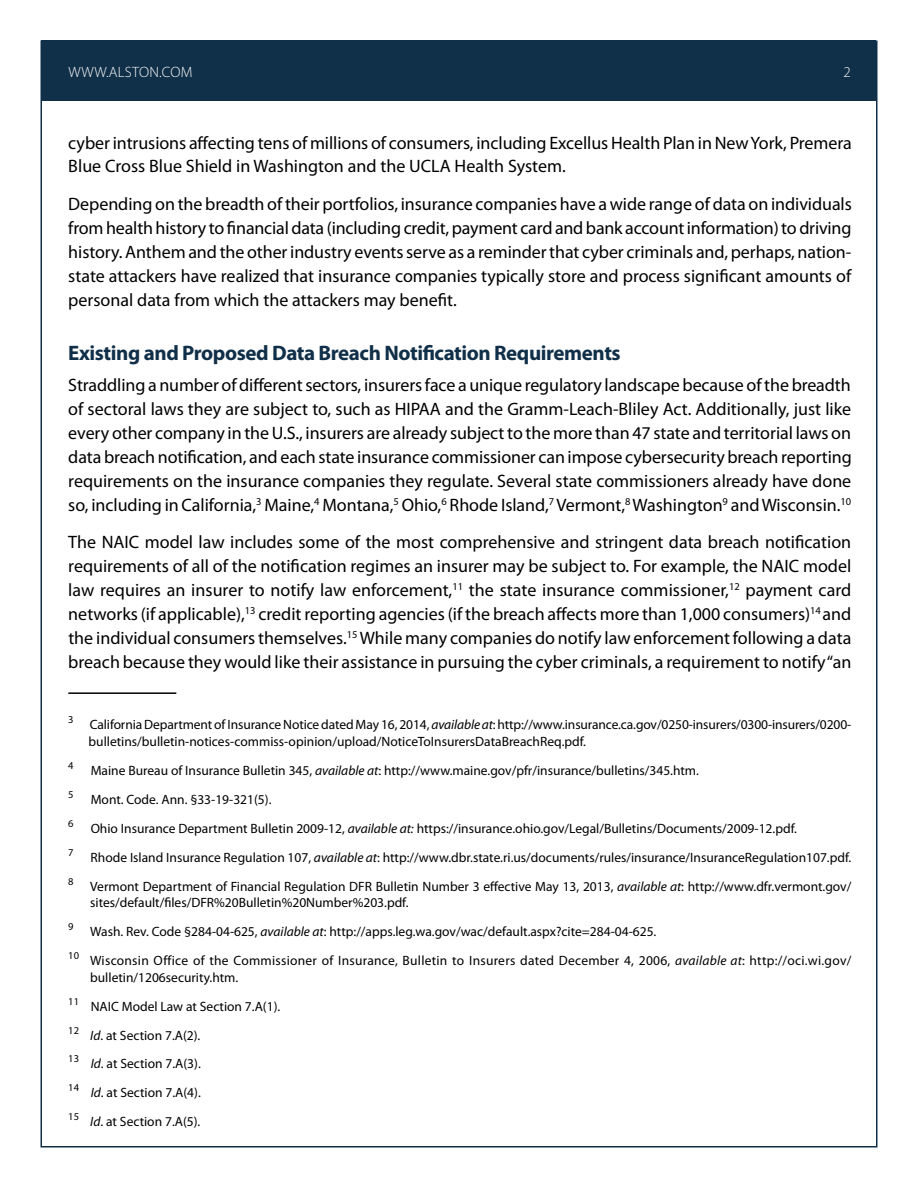
<style>
.page{position:relative;width:918px;height:1188px;background:#fff}
.page>*{position:absolute;margin:0;border:0;box-sizing:border-box;transform-origin:0 0}
.t1{font:700 21px "Myriad Pro";letter-spacing:-.02em;color:#102f48}
.t2{font:18px/24px "Myriad Pro";color:#000;text-align:justify}
.t3{font:300 15px "Myriad Pro";letter-spacing:.02em;color:#fff}
.t4{font:13.5px/29px "Myriad Pro";color:#000}
.t5{font:10.5px "Myriad Pro";color:#000}
.s1{font-style:italic}
</style>
<div class="page">
<div style="left:42px;top:40px;width:834px;height:61px;background:#102f48"></div>
<hr style="left:68px;top:692px;width:108px;height:2px;background:#000">
<p class="t3" style="left:68px;top:63px;width:126px">WWW.ALSTON.COM</p>
<p class="t3" style="left:843px;top:63px;width:9px">2</p>
<p class="t2" style="left:68px;top:130px;width:785px">cyber intrusions affecting tens of millions of consumers, including Excellus Health Plan in New York, Premera<br>Blue Cross Blue Shield in Washington and the UCLA Health System.</p>
<p class="t2" style="left:68px;top:192px;width:785px">Depending on the breadth of their portfolios, insurance companies have a wide range of data on individuals from health history to financial data (including credit, payment card and bank account information) to driving history. Anthem and the other industry events serve as a reminder that cyber criminals and, perhaps, nation&shy;state attackers have realized that insurance companies typically store and process significant amounts of personal data from which the attackers may benefit.</p>
<p class="t1" style="left:68px;top:339px;width:554px">Existing and Proposed Data Breach Notification Requirements</p>
<p class="t2" style="left:68px;top:372px;width:785px">Straddling a number of different sectors, insurers face a unique regulatory landscape because of the breadth of sectoral laws they are subject to, such as HIPAA and the Gramm-Leach-Bliley Act. Additionally, just like every other company in the U.S., insurers are already subject to the more than 47 state and territorial laws on data breach notification, and each state insurance commissioner can impose cybersecurity breach reporting requirements on the insurance companies they regulate. Several state commissioners already have done so, including in California,<sup>3</sup> Maine,<sup>4</sup> Montana,<sup>5</sup> Ohio,<sup>6</sup> Rhode Island,<sup>7</sup> Vermont,<sup>8</sup> Washington<sup>9</sup> and Wisconsin.<sup>10</sup></p>
<p class="t2" style="left:68px;top:530px;width:785px">The NAIC model law includes some of the most comprehensive and stringent data breach notification requirements of all of the notification regimes an insurer may be subject to. For example, the NAIC model law requires an insurer to notify law enforcement,<sup>11</sup> the state insurance commissioner,<sup>12</sup> payment card networks (if applicable),<sup>13</sup> credit reporting agencies (if the breach affects more than 1,000 consumers)<sup>14</sup> and the individual consumers themselves.<sup>15</sup> While many companies do notify law enforcement following a data breach because they would like their assistance in pursuing the cyber criminals, a requirement to notify “an</p>
<p class="t4" style="left:89px;top:716px;width:764px;line-height:16.5px;text-indent:-20px"><sup>3</sup> California Department of Insurance Notice dated May 16, 2014, <span class="s1">available at</span>: http://www.insurance.ca.gov/0250-insurers/0300-insurers/0200- bulletins/bulletin-notices-commiss-opinion/upload/NoticeToInsurersDataBreachReq.pdf.</p>
<p class="t5" style="left:68px;top:759px;width:7px">4</p>
<p class="t4" style="left:91px;top:755px;width:610px">Maine Bureau of Insurance Bulletin 345, <span class="s1">available at</span>: http://www.maine.gov/pfr/insurance/bulletins/345.htm.</p>
<p class="t5" style="left:68px;top:788px;width:7px">5</p>
<p class="t4" style="left:91px;top:784px;width:182px">Mont. Code. Ann. §33-19-321(5).</p>
<p class="t5" style="left:68px;top:817px;width:7px">6</p>
<p class="t4" style="left:91px;top:813px;width:708px">Ohio Insurance Department Bulletin 2009-12, <span class="s1">available at:</span> https://insurance.ohio.gov/Legal/Bulletins/Documents/2009-12.pdf.</p>
<p class="t5" style="left:68px;top:846px;width:7px">7</p>
<p class="t4" style="left:68px;top:842px;width:785px;text-align:right">Rhode Island Insurance Regulation 107, <span class="s1">available at</span>: http://www.dbr.state.ri.us/documents/rules/insurance/InsuranceRegulation107.pdf.<br><sup>8</sup> Vermont Department of Financial Regulation DFR Bulletin Number 3 effective May 13, 2013, <span class="s1">available at</span>: http://www.dfr.vermont.gov/</p>
<p class="t4" style="left:68px;top:888px;width:785px;text-indent:22px">sites/default/files/DFR%20Bulletin%20Number%203.pdf.<br><sup>9</sup> Wash. Rev. Code §284-04-625, <span class="s1">available at</span>: http://apps.leg.wa.gov/wac/default.aspx?cite=284-04-625.<br><sup>10</sup> Wisconsin Office of the Commissioner of Insurance, Bulletin to Insurers dated December 4, 2006, <span class="s1">available at</span>: http://oci.wi.gov/</p>
<p class="t4" style="left:68px;top:962px;width:214px;text-indent:22px">bulletin/1206security.htm.<br><sup>11</sup> NAIC Model Law at Section 7.A(1).<br><sup>12</sup> <span class="s1">Id</span>. at Section 7.A(2).<br><sup>13</sup> <span class="s1">Id</span>. at Section 7.A(3).<br><sup>14</sup> <span class="s1">Id</span>. at Section 7.A(4).<br><sup>15</sup> <span class="s1">Id</span>. at Section 7.A(5).</p>
</div>
